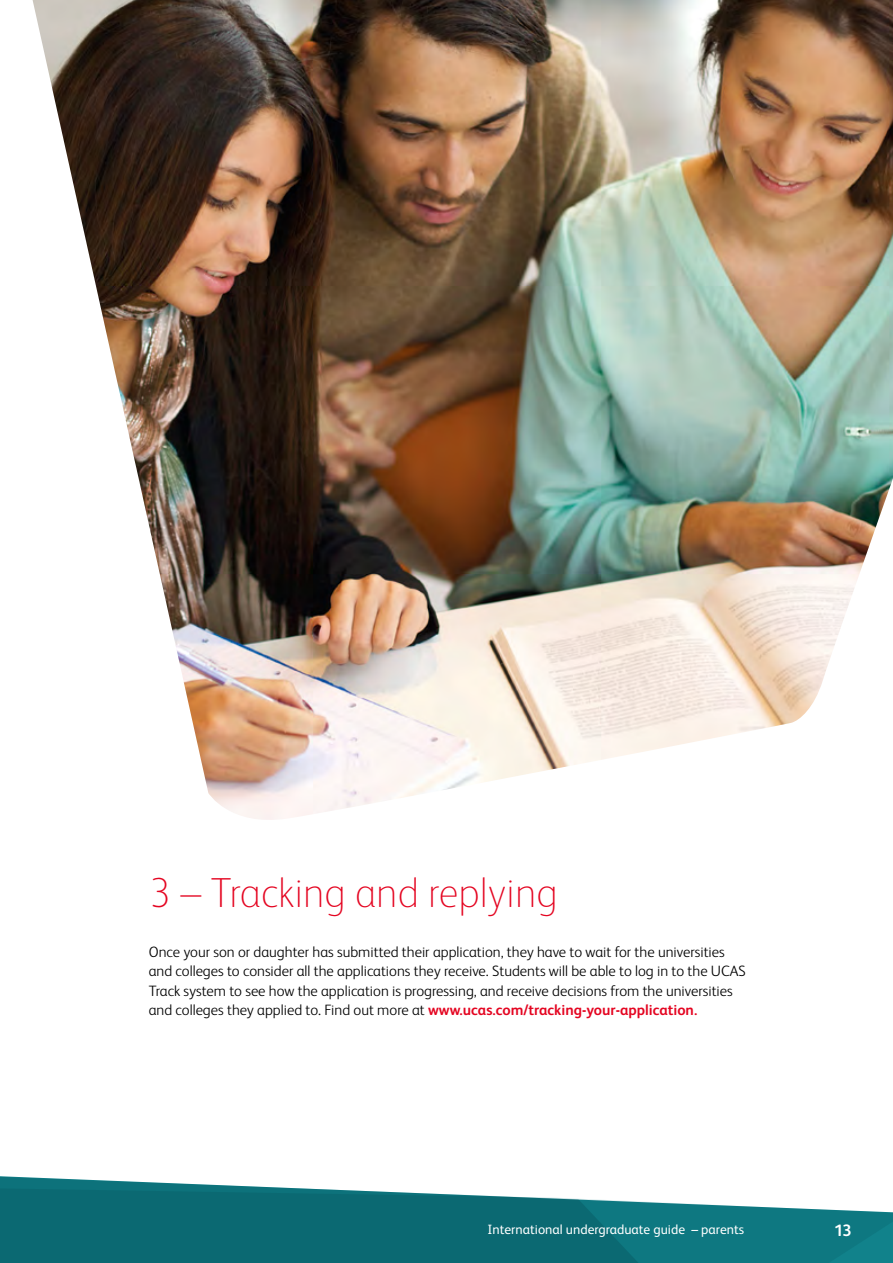
<style>
.page{position:relative;width:893px;height:1263px;background:#fff}
.page>*{position:absolute;margin:0;border:0;box-sizing:border-box;transform-origin:0 0}
.t1{font:100 42px "FS Albert Pro";color:#e40521}
.t2{font:700 16.5px "FS Albert Pro";color:#fff}
.t3{font:300 15px/19.5px "FS Albert Pro";color:#000}
.t4{font:13.5px "FS Albert Pro";color:#fff}
.s1{font-weight:700;color:#e40521}
</style>
<div class="page">
<img style="left:33px;top:0;width:860px;height:820px">
<svg style="left:0;top:1177px;width:893px;height:86px;fill:#0b6972"></svg>
<h1 class="t1" style="left:149px;top:865px;width:410px">3 – Tracking and replying</h1>
<p class="t3" style="left:149px;top:941px;width:598px">Once your son or daughter has submitted their application, they have to wait for the universities and colleges to consider all the applications they receive. Students will be able to log in to the UCAS Track system to see how the application is progressing, and receive decisions from the universities and colleges they applied to. Find out more at <span class="s1">www.ucas.com/tracking-your-application.</span></p>
<p class="t4" style="left:488px;top:1219px;width:258px">International undergraduate guide – parents</p>
<p class="t2" style="left:834px;top:1219px;width:19px">13</p>
</div>
